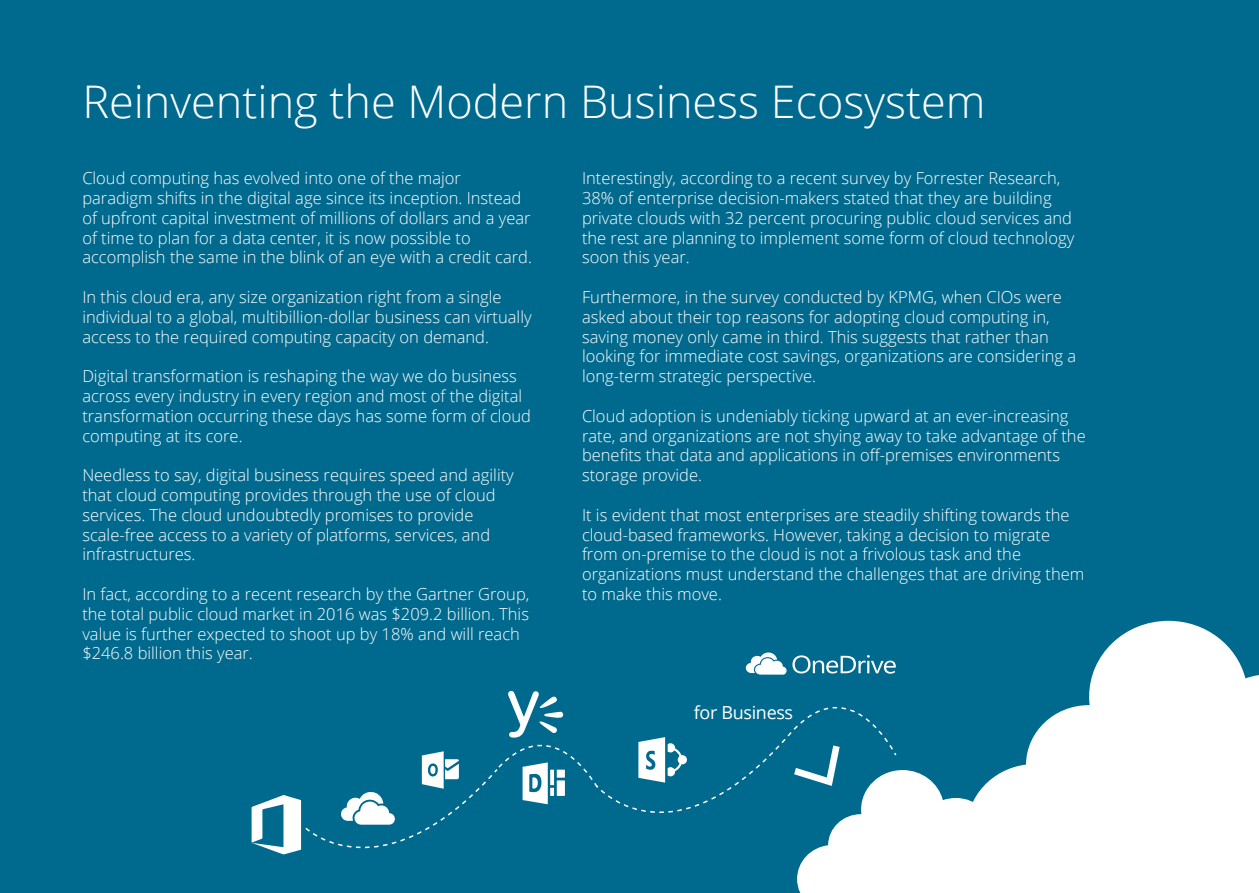
<style>
.page{position:relative;width:1259px;height:893px;background:#006a8e}
.page>*{position:absolute;margin:0;border:0;box-sizing:border-box;transform-origin:0 0}
.t1{font:300 45px "Open Sans";color:#fff}
.t2{font:18px "Open Sans";letter-spacing:-.02em;color:#fff}
.t3{font:300 16.5px/19.8px "Open Sans";color:#fff}
</style>
<div class="page">
<svg style="left:1043px;top:621px;width:216px;height:272px;background:#dfecf0"></svg>
<svg style="left:252px;top:652px;width:791px;height:241px"></svg>
<h1 class="t1" style="left:82px;top:70px;width:905px">Reinventing the Modern Business Ecosystem</h1>
<p class="t3" style="left:82px;top:168px;width:451px">Cloud computing has evolved into one of the major paradigm shifts in the digital age since its inception. Instead of upfront capital investment of millions of dollars and a year of time to plan for a data center, it is now possible to accomplish the same in the blink of an eye with a credit card.</p>
<p class="t3" style="left:82px;top:287px;width:451px">In this cloud era, any size organization right from a single individual to a global, multibillion-dollar business can virtually access to the required computing capacity on demand.</p>
<p class="t3" style="left:82px;top:366px;width:450px">Digital transformation is reshaping the way we do business across every industry in every region and most of the digital transformation occurring these days has some form of cloud computing at its core.</p>
<p class="t3" style="left:82px;top:465px;width:433px">Needless to say, digital business requires speed and agility that cloud computing provides through the use of cloud services. The cloud undoubtedly promises to provide scale-free access to a variety of platforms, services, and infrastructures.</p>
<p class="t3" style="left:82px;top:584px;width:448px">In fact, according to a recent research by the Gartner Group, the total public cloud market in 2016 was $209.2 billion. This value is further expected to shoot up by 18% and will reach $246.8 billion this year.</p>
<p class="t3" style="left:582px;top:168px;width:494px">Interestingly, according to a recent survey by Forrester Research, 38% of enterprise decision-makers stated that they are building private clouds with 32 percent procuring public cloud services and the rest are planning to implement some form of cloud technology soon this year.</p>
<p class="t3" style="left:582px;top:287px;width:495px">Furthermore, in the survey conducted by KPMG, when CIOs were asked about their top reasons for adopting cloud computing in, saving money only came in third. This suggests that rather than looking for immediate cost savings, organizations are considering a long-term strategic perspective.</p>
<p class="t3" style="left:582px;top:405px;width:505px">Cloud adoption is undeniably ticking upward at an ever-increasing rate, and organizations are not shying away to take advantage of the benefits that data and applications in off-premises environments storage provide.</p>
<p class="t3" style="left:582px;top:504px;width:504px">It is evident that most enterprises are steadily shifting towards the cloud-based frameworks. However, taking a decision to migrate from on-premise to the cloud is not a frivolous task and the organizations must understand the challenges that are driving them to make this move.</p>
<p class="t2" style="left:694px;top:700px;width:101px">for Business</p>
</div>
